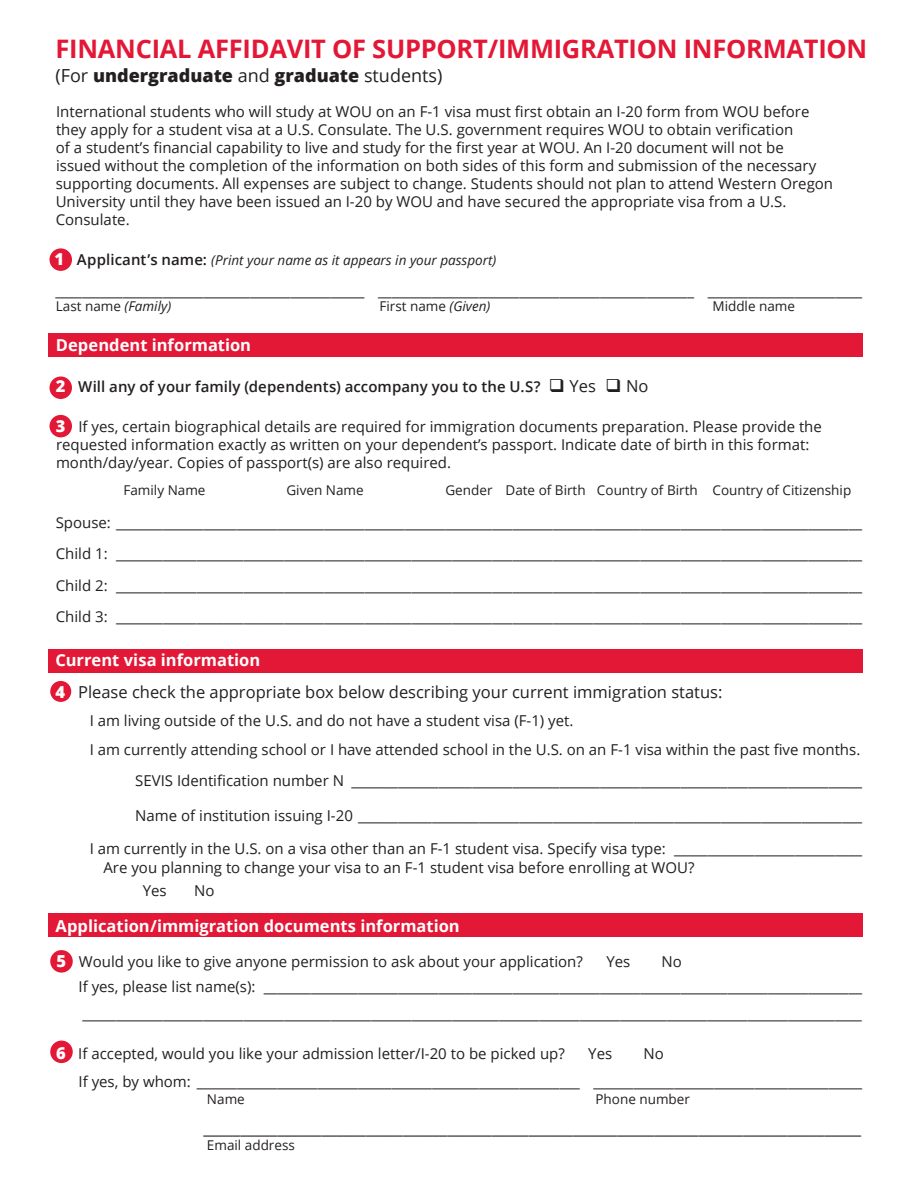
<style>
.page{position:relative;width:918px;height:1188px;background:#fff}
.page>*{position:absolute;margin:0;border:0;box-sizing:border-box;transform-origin:0 0}
.t1{font:700 25.5px "Open Sans";letter-spacing:-.01em;color:#e31837}
.t2{font:18px "Open Sans";color:#231f20}
.t3{font:16.5px/31.8px "Open Sans";color:#231f20}
.t4{font:700 16.5px "Open Sans";color:#fff}
.t5{font:15px/18px "Open Sans";color:#231f20}
.t6{font:600 15px "Open Sans";letter-spacing:.005em;color:#231f20}
.t7{font:13.5px "Open Sans";color:#231f20}
.t8{font:italic 13.5px "Open Sans";color:#231f20}
.s1{font-weight:800}
.s2{font-weight:800;font-style:normal;font-size:16.5px;color:#fff}
.s3{font-weight:600;font-style:normal;font-size:15px}
.s4{font-style:italic}
.s5{font-weight:800;font-size:16.5px;color:#fff}
.s6{font-weight:400;font-size:16.5px}
.s7{font-weight:700;color:#fff}
.s8{font-weight:800;color:#fff}
</style>
<div class="page">
<div style="left:50px;top:1041px;width:23px;height:22px;background:#e31837;border-radius:50%"></div>
<div style="left:50px;top:950px;width:23px;height:23px;background:#e31837;border-radius:50%"></div>
<div style="left:49px;top:913px;width:814px;height:24px;background:#e31837"></div>
<div style="left:50px;top:681px;width:21px;height:21px;background:#e31837;border-radius:50%"></div>
<div style="left:49px;top:649px;width:814px;height:24px;background:#e31837"></div>
<div style="left:50px;top:415px;width:22px;height:22px;background:#e31837;border-radius:50%"></div>
<div style="left:50px;top:376px;width:22px;height:23px;background:#e31837;border-radius:50%"></div>
<div style="left:49px;top:333px;width:814px;height:24px;background:#e31837"></div>
<div style="left:50px;top:248px;width:22px;height:23px;background:#e31837;border-radius:50%"></div>
<h1 class="t1" style="left:56px;top:31px;width:813px">FINANCIAL AFFIDAVIT OF SUPPORT/IMMIGRATION INFORMATION</h1>
<p class="t2" style="left:56px;top:63px;width:388px">(For <span class="s1">undergraduate</span> and <span class="s1">graduate</span> students)</p>
<p class="t5" style="left:56px;top:103px;width:779px">International students who will study at WOU on an F-1 visa must first obtain an I-20 form from WOU before they apply for a student visa at a U.S. Consulate. The U.S. government requires WOU to obtain verification<br>of a student’s financial capability to live and study for the first year at WOU. An I-20 document will not be<br>issued without the completion of the information on both sides of this form and submission of the necessary supporting documents. All expenses are subject to change. Students should not plan to attend Western Oregon University until they have been issued an I-20 by WOU and have secured the appropriate visa from a U.S.<br>Consulate.</p>
<p class="t8" style="left:54px;top:251px;width:443px"><span class="s2">1</span> <span class="s3">Applicant’s name:</span> (Print your name as it appears in your passport)</p>
<p class="t5" style="left:56px;top:282px;width:808px">______________________________________________ _______________________________________________ _______________________</p>
<p class="t7" style="left:56px;top:297px;width:117px">Last name <span class="s4">(Family)</span></p>
<p class="t7" style="left:380px;top:297px;width:112px">First name <span class="s4">(Given)</span></p>
<p class="t7" style="left:713px;top:297px;width:84px">Middle name</p>
<p class="t4" style="left:56px;top:333px;width:197px">Dependent information</p>
<p class="t6" style="left:56px;top:377px;width:594px"><span class="s5">2</span> Will any of your family (dependents) accompany you to the U.S? ❑ <span class="s6">Yes</span> ❑ <span class="s6">No</span></p>
<p class="t5" style="left:56px;top:417px;width:768px"><span class="s5">3</span> If yes, certain biographical details are required for immigration documents preparation. Please provide the requested information exactly as written on your dependent’s passport. Indicate date of birth in this format: month/day/year. Copies of passport(s) are also required.</p>
<p class="t7" style="left:124px;top:481px;width:83px">Family Name</p>
<p class="t7" style="left:286px;top:481px;width:79px">Given Name</p>
<p class="t7" style="left:446px;top:481px;width:407px">Gender Date of Birth Country of Birth Country of Citizenship</p>
<p class="t5" style="left:56px;top:506px;width:808px;line-height:31.5px;text-align:justify">Spouse: _______________________________________________________________________________________________________________ Child 1: _______________________________________________________________________________________________________________ Child 2: _______________________________________________________________________________________________________________ Child 3: _______________________________________________________________________________________________________________</p>
<p class="t3" style="left:56px;top:644px;width:668px"><span class="s7">Current visa information<br></span><span class="s8">4</span> Please check the appropriate box below describing your current immigration status:</p>
<p class="t5" style="left:90px;top:706px;width:772px;line-height:28.5px">I am living outside of the U.S. and do not have a student visa (F-1) yet.<br>I am currently attending school or I have attended school in the U.S. on an F-1 visa within the past five months.</p>
<p class="t5" style="left:135px;top:772px;width:729px">SEVIS Identification number N ____________________________________________________________________________</p>
<p class="t5" style="left:135px;top:806px;width:728px">Name of institution issuing I-20 ___________________________________________________________________________</p>
<p class="t5" style="left:104px;top:838px;width:760px;line-height:19.5px;text-indent:-14px">I am currently in the U.S. on a visa other than an F-1 student visa. Specify visa type: ____________________________<br>Are you planning to change your visa to an F-1 student visa before enrolling at WOU?</p>
<p class="t5" style="left:143px;top:881px;width:25px">Yes</p>
<p class="t5" style="left:194px;top:881px;width:22px">No</p>
<p class="t4" style="left:55px;top:914px;width:406px">Application/immigration documents information</p>
<p class="t5" style="left:56px;top:952px;width:528px"><span class="s5">5</span> Would you like to give anyone permission to ask about your application?</p>
<p class="t5" style="left:606px;top:952px;width:25px">Yes</p>
<p class="t5" style="left:79px;top:948px;width:785px;line-height:25.5px;text-indent:583px">No<br>If yes, please list name(s): _________________________________________________________________________________________</p>
<p class="t5" style="left:82px;top:1004px;width:781px">____________________________________________________________________________________________________________________</p>
<p class="t5" style="left:56px;top:1044px;width:510px"><span class="s5">6</span> If accepted, would you like your admission letter/I-20 to be picked up?</p>
<p class="t5" style="left:588px;top:1044px;width:25px">Yes</p>
<p class="t5" style="left:79px;top:1039px;width:785px;line-height:28.5px;text-indent:565px">No<br>If yes, by whom: _________________________________________________________ ________________________________________</p>
<p class="t7" style="left:207px;top:1090px;width:39px">Name</p>
<p class="t7" style="left:595px;top:1090px;width:96px">Phone number</p>
<p class="t3" style="left:203px;top:1111px;width:659px">_________________________________________________________________________________________</p>
<p class="t7" style="left:207px;top:1136px;width:89px">Email address</p>
</div>
